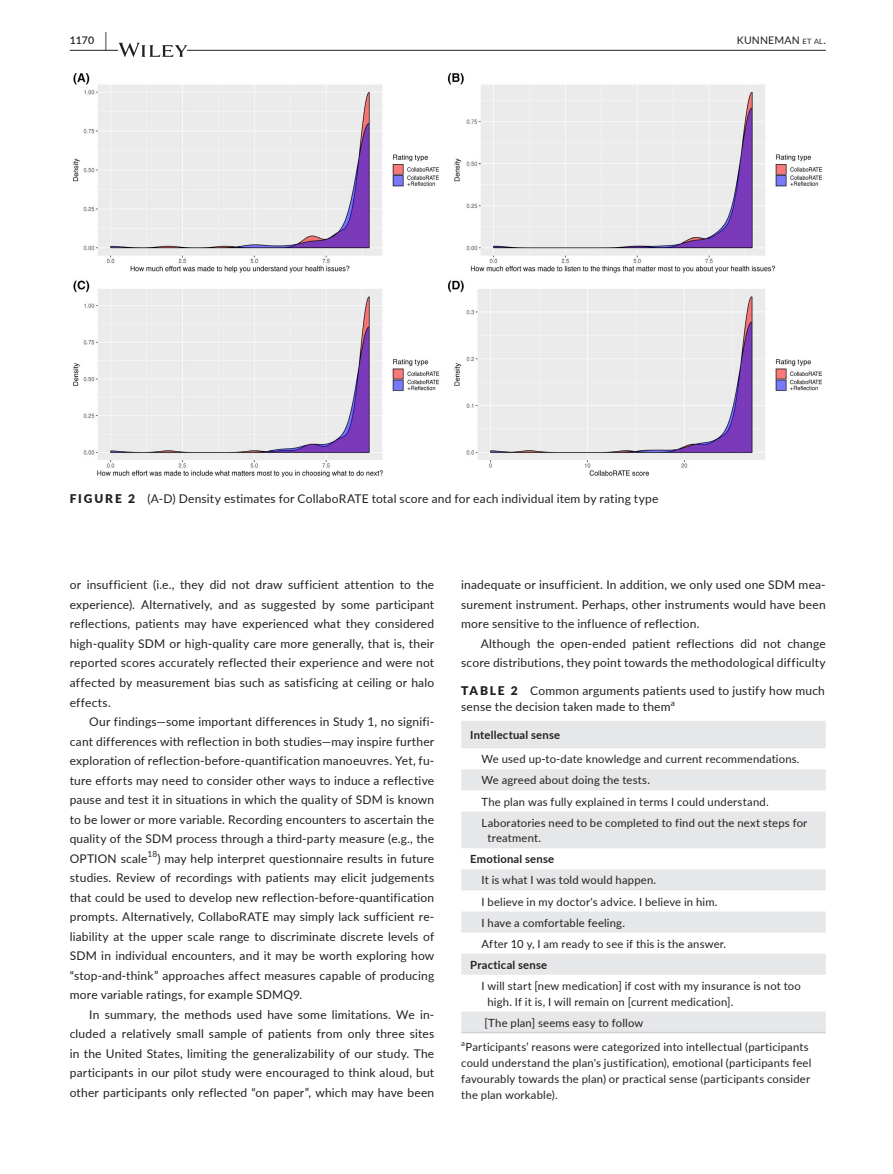
<style>
.page{position:relative;width:893px;height:1174px;background:#fff}
.page>*{position:absolute;margin:0;border:0;box-sizing:border-box;transform-origin:0 0}
.t1{font:12px/19.5px "Lato";letter-spacing:.015em;color:#231f20;text-align:justify}
.t2{font:11.25px/21px "Lato";letter-spacing:.015em;color:#231f20}
.t3{font:700 11.25px "Lato";letter-spacing:.02em;color:#231f20}
.t4{font:10.5px "Lato";letter-spacing:.02em;color:#231f20}
.t5{font:600 10.5px "Lato";color:#231f20}
.t6{font:8.4px "Lato";color:#231f20}
.t7{font:7.8px "Lato";color:#231f20}
.s1{font-size:19.5px}
.s2{font-size:7.35px}
.s3{font-weight:900}
.s4{color:#fff}
</style>
<div class="page">
<hr style="left:70px;top:50px;width:756px;height:1px;background:#231f20">
<svg style="left:119px;top:43px;width:68px;height:14px"></svg>
<img style="left:74px;top:73px;width:748px;height:403px">
<svg style="left:461px;top:721px;width:365px;height:310px;fill:#e6e7e9"></svg>
<hr style="left:461px;top:1031px;width:365px;height:2px;background:#d1d2d4">
<p class="t5" style="left:70px;top:33px;width:39px">1170 <span class="s1">|</span></p>
<p class="t4" style="left:737px;top:33px;width:90px">KUNNEMAN <span class="s2">et al</span>.</p>
<p class="t1" style="left:70px;top:488px;width:748px"><span class="s3">FIGURE 2</span> (A‐D) Density estimates for CollaboRATE total score and for each individual item by rating type <span class="s4">[Colour figure can be viewed</span></p>
<p class="t1" style="left:70px;top:575px;width:366px">or insufficient (i.e., they did not draw sufficient attention to the experience). Alternatively, and as suggested by some participant reflections, patients may have experienced what they considered high‐quality SDM or high‐quality care more generally, that is, their reported scores accurately reflected their experience and were not affected by measurement bias such as satisficing at ceiling or halo effects.</p>
<p class="t1" style="left:70px;top:711px;width:366px;text-indent:20px">Our findings—some important differences in Study 1, no signifi‐ cant differences with reflection in both studies—may inspire further exploration of reflection‐before‐quantification manoeuvres. Yet, fu‐ ture efforts may need to consider other ways to induce a reflective pause and test it in situations in which the quality of SDM is known to be lower or more variable. Recording encounters to ascertain the quality of the SDM process through a third‐party measure (e.g., the OPTION scale<sup>18</sup>) may help interpret questionnaire results in future studies. Review of recordings with patients may elicit judgements that could be used to develop new reflection‐before‐quantification prompts. Alternatively, CollaboRATE may simply lack sufficient re‐ liability at the upper scale range to discriminate discrete levels of SDM in individual encounters, and it may be worth exploring how “stop‐and‐think” approaches affect measures capable of producing more variable ratings, for example SDMQ9.</p>
<p class="t1" style="left:70px;top:1004px;width:366px;text-indent:20px">In summary, the methods used have some limitations. We in‐ cluded a relatively small sample of patients from only three sites in the United States, limiting the generalizability of our study. The participants in our pilot study were encouraged to think aloud, but other participants only reflected “on paper”, which may have been</p>
<p class="t1" style="left:461px;top:575px;width:366px">inadequate or insufficient. In addition, we only used one SDM mea‐ surement instrument. Perhaps, other instruments would have been more sensitive to the influence of reflection.</p>
<p class="t1" style="left:461px;top:633px;width:366px;text-align:right">Although the open‐ended patient reflections did not change score distributions, they point towards the methodological difficulty</p>
<p class="t1" style="left:461px;top:681px;width:365px;line-height:16.5px"><span class="s3">TABLE 2</span> Common arguments patients used to justify how much sense the decision taken made to them</p>
<p class="t6" style="left:671px;top:696px;width:6px">a</p>
<p class="t3" style="left:470px;top:726px;width:91px">Intellectual sense</p>
<p class="t2" style="left:481px;top:748px;width:327px">We used up‐to‐date knowledge and current recommendations.<br>We agreed about doing the tests.<br>The plan was fully explained in terms I could understand.<br>Laboratories need to be completed to find out the next steps for</p>
<p class="t2" style="left:487px;top:827px;width:55px">treatment.</p>
<p class="t3" style="left:470px;top:851px;width:85px">Emotional sense</p>
<p class="t2" style="left:481px;top:869px;width:246px">It is what I was told would happen.<br>I believe in my doctor's advice. I believe in him.<br>I have a comfortable feeling.<br>After 10 y, I am ready to see if this is the answer.</p>
<p class="t3" style="left:470px;top:956px;width:78px">Practical sense</p>
<p class="t2" style="left:487px;top:977px;width:315px;line-height:15.8px;text-indent:-6px">I will start [new medication] if cost with my insurance is not too high. If it is, I will remain on [current medication].</p>
<p class="t2" style="left:484px;top:1011px;width:160px">[The plan] seems easy to follow</p>
<p class="t7" style="left:461px;top:1037px;width:5px">a</p>
<p class="t2" style="left:461px;top:1039px;width:352px;line-height:15.8px;text-indent:4px">Participants’ reasons were categorized into intellectual (participants could understand the plan's justification), emotional (participants feel favourably towards the plan) or practical sense (participants consider the plan workable).</p>
</div>
